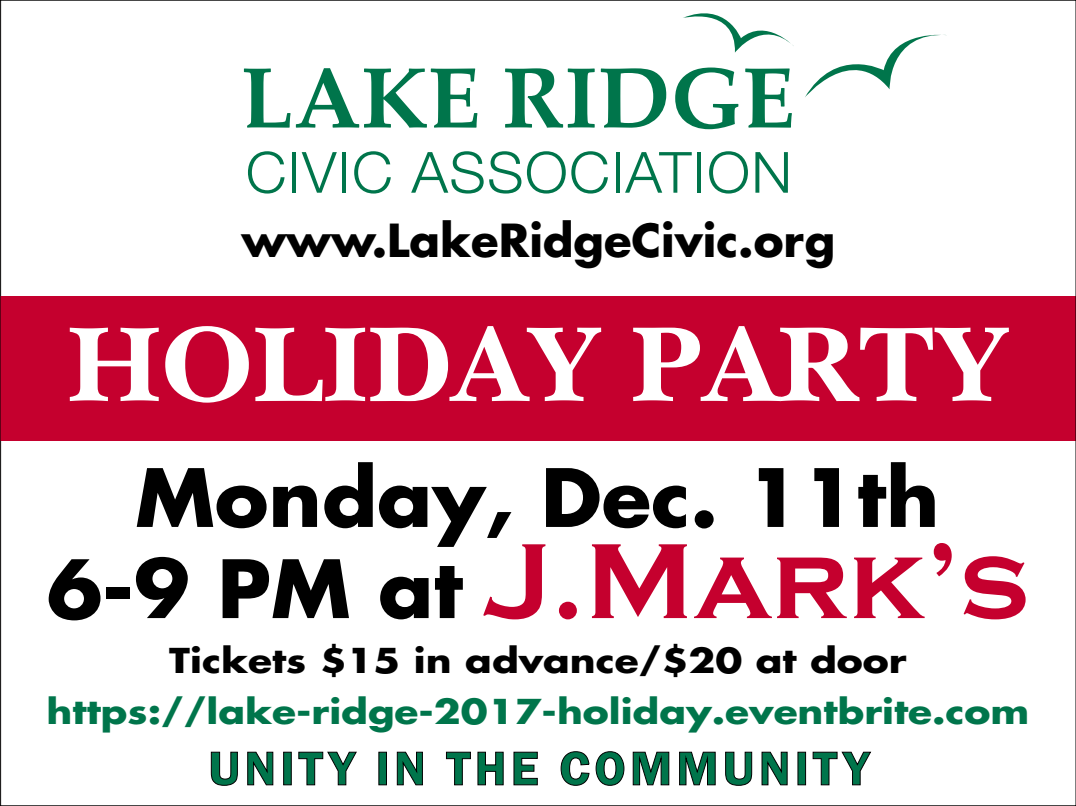
<style>
.page{position:relative;width:1076px;height:806px;background:#fff}
.page>*{position:absolute;margin:0;border:0;box-sizing:border-box;transform-origin:0 0}
.t1{font:700 110.5px "Copperplate";color:#c5002e}
.t2{font:700 110.5px "Baskerville No 2 BT";color:#fff}
.t3{font:700 78px "Futura Std";color:#000;scale:1.04 1}
.t4{font:700 44.31px "Futura Std";color:#000}
.t5{font:700 33.38px "Futura Std";color:#00754b;scale:1.18 1}
.t6{font:700 33.38px "Futura Std";color:#000;scale:1.18 1}
.s1{font-family:"Futura Std";font-size:78px;color:#000}
</style>
<div class="page">
<div style="left:0;top:296px;width:1076px;height:144px;background:#c5002e"></div>
<svg style="left:805px;top:34px;width:142px;height:63px"></svg>
<svg style="left:683px;top:13px;width:111px;height:40px"></svg>
<svg style="left:244px;top:68px;width:46px;height:60px"></svg>
<svg style="left:296px;top:68px;width:181px;height:60px"></svg>
<svg style="left:505px;top:68px;width:89px;height:60px"></svg>
<svg style="left:601px;top:68px;width:65px;height:60px"></svg>
<svg style="left:675px;top:67px;width:63px;height:62px"></svg>
<svg style="left:745px;top:68px;width:47px;height:60px"></svg>
<svg style="left:248px;top:151px;width:36px;height:42px"></svg>
<hr style="left:292px;top:152px;width:4px;height:41px;background:#00754b">
<svg style="left:302px;top:152px;width:35px;height:41px"></svg>
<hr style="left:342px;top:152px;width:4px;height:41px;background:#00754b">
<svg style="left:354px;top:151px;width:37px;height:42px"></svg>
<svg style="left:411px;top:151px;width:72px;height:42px"></svg>
<svg style="left:489px;top:151px;width:32px;height:42px"></svg>
<svg style="left:527px;top:151px;width:81px;height:42px"></svg>
<svg style="left:616px;top:152px;width:3px;height:41px"></svg>
<svg style="left:625px;top:152px;width:66px;height:41px"></svg>
<hr style="left:697px;top:152px;width:4px;height:41px;background:#00754b">
<svg style="left:709px;top:151px;width:39px;height:42px"></svg>
<svg style="left:755px;top:152px;width:33px;height:41px"></svg>
<svg style="left:211px;top:751px;width:27px;height:34px"></svg>
<svg style="left:247px;top:751px;width:26px;height:34px"></svg>
<div style="left:283px;top:751px;width:8px;height:34px;background:#00754b;border:1px solid #000"></div>
<svg style="left:298px;top:751px;width:59px;height:34px"></svg>
<div style="left:378px;top:751px;width:9px;height:34px;background:#00754b;border:1px solid #000"></div>
<svg style="left:397px;top:751px;width:26px;height:34px"></svg>
<svg style="left:446px;top:751px;width:25px;height:34px"></svg>
<svg style="left:477px;top:751px;width:27px;height:34px"></svg>
<svg style="left:513px;top:751px;width:25px;height:34px"></svg>
<svg style="left:560px;top:751px;width:29px;height:34px"></svg>
<svg style="left:595px;top:751px;width:29px;height:34px"></svg>
<svg style="left:632px;top:751px;width:37px;height:34px"></svg>
<svg style="left:679px;top:751px;width:36px;height:34px"></svg>
<svg style="left:725px;top:751px;width:27px;height:34px"></svg>
<svg style="left:761px;top:751px;width:26px;height:34px"></svg>
<div style="left:797px;top:751px;width:9px;height:34px;background:#00754b;border:1px solid #000"></div>
<svg style="left:812px;top:751px;width:59px;height:34px"></svg>
<h3 class="t4" style="left:241px;top:211px;width:595px">www.LakeRidgeCivic.org</h3>
<h1 class="t2" style="left:67px;top:296px;width:943px">HOLIDAY PARTY</h1>
<h2 class="t3" style="left:135px;top:446px;width:775px">Monday, Dec. 11th</h2>
<h1 class="t1" style="left:47px;top:519px;width:983px"><span class="s1">6-9 PM at</span> J.Mark’s</h1>
<p class="t6" style="left:169px;top:638px;width:626px">Tickets $15 in advance/$20 at door</p>
<p class="t5" style="left:47px;top:688px;width:834px">https://lake-ridge-2017-holiday.eventbrite.com</p>
</div>
